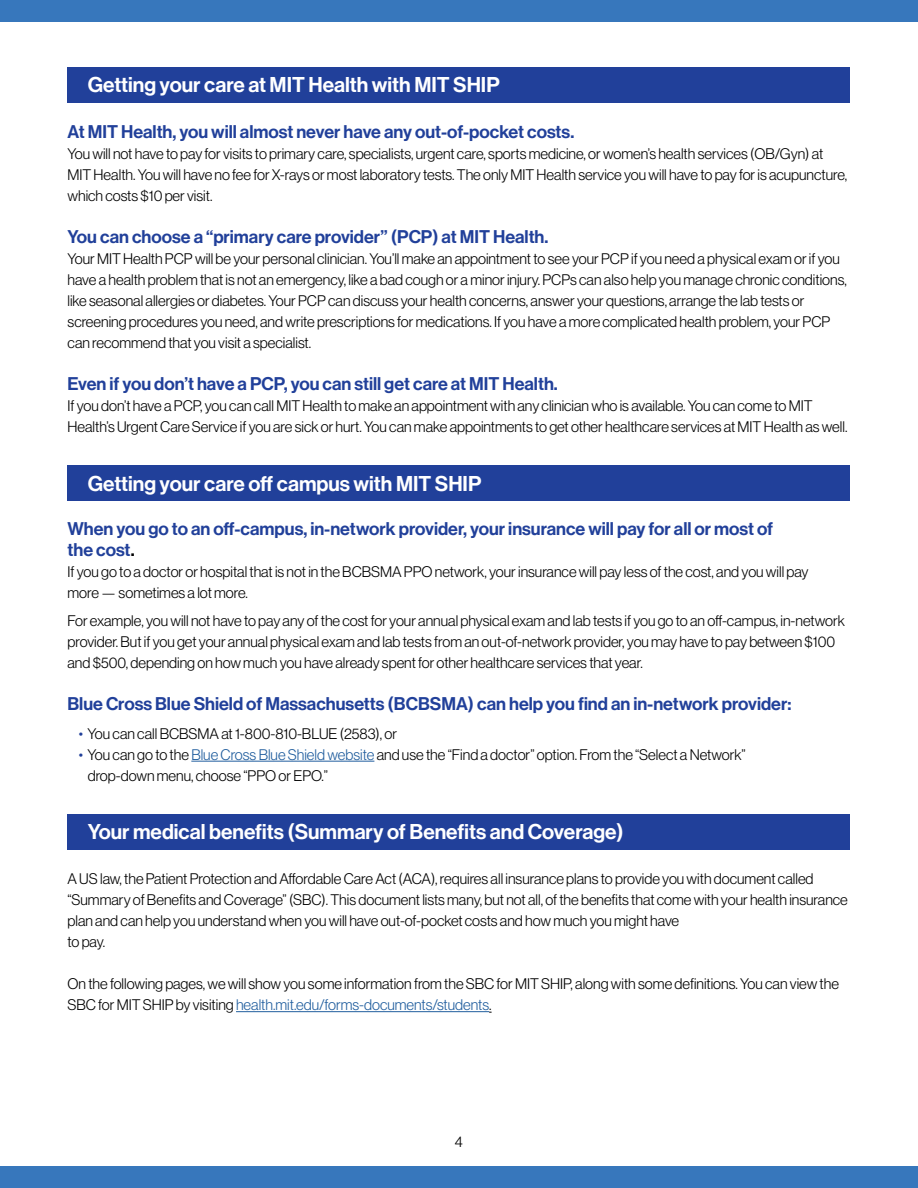
<style>
.page{position:relative;width:918px;height:1188px;background:#fff}
.page>*{position:absolute;margin:0;border:0;box-sizing:border-box;transform-origin:0 0}
.t1{font:21px "N Haas Grotesk DS Pro 65 Md";color:#fff}
.t2{font:18px/21px "N Haas Grotesk DS Pro 65 Md";color:#21409a}
.t3{font:15px/21px "N Haas Grotesk DS Pro 45 Lt";color:#000}
.s1{color:#000}
.s2{color:#21409a}
.s3{color:#215e9e}
</style>
<div class="page">
<div style="left:0;top:1166px;width:918px;height:22px;background:#3777bc"></div>
<div style="left:0;top:0;width:918px;height:21px;background:#3777bc"></div>
<div style="left:68px;top:465px;width:782px;height:35px;background:#21409a"></div>
<hr style="left:191px;top:761px;width:183px;height:1px;background:#215e9e">
<div style="left:68px;top:814px;width:782px;height:35px;background:#21409a"></div>
<hr style="left:236px;top:1011px;width:253px;height:1px;background:#215e9e">
<div style="left:68px;top:68px;width:782px;height:35px;background:#21409a"></div>
<h2 class="t1" style="left:88px;top:72px;width:414px">Getting your care at MIT Health with MIT SHIP</h2>
<h3 class="t2" style="left:68px;top:122px;width:508px">At MIT Health, you will almost never have any out-of-pocket costs.</h3>
<p class="t3" style="left:68px;top:144px;width:781px">You will not have to pay for visits to primary care, specialists, urgent care, sports medicine, or women’s health services (OB/Gyn) at<br>MIT Health. You will have no fee for X-rays or most laboratory tests. The only MIT Health service you will have to pay for is acupuncture, which costs $10 per visit.</p>
<h3 class="t2" style="left:68px;top:227px;width:482px">You can choose a “primary care provider” (PCP) at MIT Health.</h3>
<p class="t3" style="left:68px;top:249px;width:781px">Your MIT Health PCP will be your personal clinician. You’ll make an appointment to see your PCP if you need a physical exam or if you have a health problem that is not an emergency, like a bad cough or a minor injury. PCPs can also help you manage chronic conditions, like seasonal allergies or diabetes. Your PCP can discuss your health concerns, answer your questions, arrange the lab tests or screening procedures you need, and write prescriptions for medications. If you have a more complicated health problem, your PCP can recommend that you visit a specialist.</p>
<h3 class="t2" style="left:68px;top:374px;width:492px">Even if you don’t have a PCP, you can still get care at MIT Health.</h3>
<p class="t3" style="left:68px;top:396px;width:782px">If you don’t have a PCP, you can call MIT Health to make an appointment with any clinician who is available. You can come to MIT<br>Health’s Urgent Care Service if you are sick or hurt. You can make appointments to get other healthcare services at MIT Health as well.</p>
<h2 class="t1" style="left:88px;top:472px;width:395px">Getting your care off campus with MIT SHIP</h2>
<h3 class="t2" style="left:68px;top:519px;width:707px">When you go to an off-campus, in-network provider, your insurance will pay for all or most of the cost<span class="s1">.</span></h3>
<p class="t3" style="left:67px;top:561px;width:743px">If you go to a doctor or hospital that is not in the BCBSMA PPO network, your insurance will pay less of the cost, and you will pay more — sometimes a lot more.</p>
<p class="t3" style="left:67px;top:611px;width:779px">For example, you will not have to pay any of the cost for your annual physical exam and lab tests if you go to an off-campus, in-network provider. But if you get your annual physical exam and lab tests from an out-of-network provider, you may have to pay between $100 and $500, depending on how much you have already spent for other healthcare services that year.</p>
<h3 class="t2" style="left:68px;top:694px;width:725px">Blue Cross Blue Shield of Massachusetts (BCBSMA) can help you find an in-network provider:</h3>
<p class="t3" style="left:79px;top:723px;width:320px"><span class="s2">•</span> You can call BCBSMA at 1-800-810-BLUE (2583), or</p>
<p class="t3" style="left:88px;top:744px;width:659px;text-indent:-9px"><span class="s2">•</span> You can go to the <span class="s3">Blue Cross Blue Shield website</span> and use the “Find a doctor” option. From the “Select a Network” drop-down menu, choose “PPO or EPO.”</p>
<h3 class="t1" style="left:88px;top:819px;width:538px">Your medical benefits (Summary of Benefits and Coverage)</h3>
<p class="t3" style="left:68px;top:868px;width:782px">A US law, the Patient Protection and Affordable Care Act (ACA), requires all insurance plans to provide you with document called “Summary of Benefits and Coverage” (SBC). This document lists many, but not all, of the benefits that come with your health insurance plan and can help you understand when you will have out-of-pocket costs and how much you might have<br>to pay.</p>
<p class="t3" style="left:68px;top:973px;width:773px">On the following pages, we will show you some information from the SBC for MIT SHIP, along with some definitions. You can view the<br>SBC for MIT SHIP by visiting <span class="s3">health.mit.edu/forms-documents/students</span>.</p>
<p class="t3" style="left:455px;top:1131px;width:10px">4</p>
</div>
